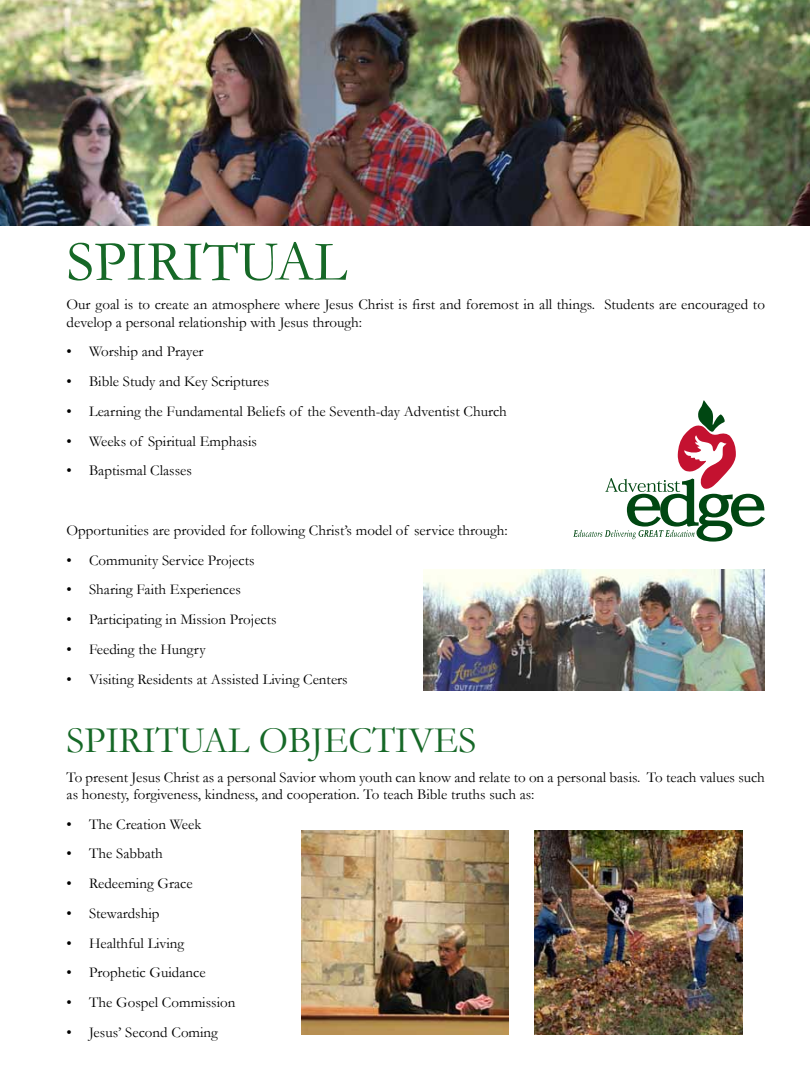
<style>
.page{position:relative;width:810px;height:1080px;background:#fff}
.page>*{position:absolute;margin:0;border:0;box-sizing:border-box;transform-origin:0 0}
.t1{font:57.5px "Garamond";color:#166827}
.t2{font:37.5px "Garamond";color:#166827}
.t3{font:15px/17.2px "Garamond";color:#000}
</style>
<div class="page">
<img style="left:0;top:0;width:810px;height:226px">
<img style="left:301px;top:830px;width:208px;height:205px">
<img style="left:423px;top:570px;width:342px;height:120px">
<img style="left:535px;top:830px;width:207px;height:205px">
<svg style="left:573px;top:400px;width:192px;height:142px"></svg>
<h1 class="t1" style="left:67px;top:227px;width:282px">SPIRITUAL</h1>
<p class="t3" style="left:67px;top:296px;width:700px">Our goal is to create an atmosphere where Jesus Christ is first and foremost in all things. Students are encouraged to develop a personal relationship with Jesus through:</p>
<p class="t3" style="left:67px;top:343px;width:139px">• Worship and Prayer</p>
<p class="t3" style="left:67px;top:373px;width:204px">• Bible Study and Key Scriptures</p>
<p class="t3" style="left:67px;top:402px;width:442px">• Learning the Fundamental Beliefs of the Seventh-day Adventist Church</p>
<p class="t3" style="left:67px;top:432px;width:192px">• Weeks of Spiritual Emphasis</p>
<p class="t3" style="left:67px;top:462px;width:127px">• Baptismal Classes</p>
<p class="t3" style="left:67px;top:521px;width:443px">Opportunities are provided for following Christ’s model of service through:</p>
<p class="t3" style="left:67px;top:551px;width:190px">• Community Service Projects</p>
<p class="t3" style="left:67px;top:581px;width:176px">• Sharing Faith Experiences</p>
<p class="t3" style="left:67px;top:611px;width:212px">• Participating in Mission Projects</p>
<p class="t3" style="left:67px;top:640px;width:141px">• Feeding the Hungry</p>
<p class="t3" style="left:67px;top:670px;width:283px">• Visiting Residents at Assisted Living Centers</p>
<h2 class="t2" style="left:67px;top:718px;width:244px">SPIRITUAL Objectives</h2>
<p class="t3" style="left:67px;top:768px;width:700px">To present Jesus Christ as a personal Savior whom youth can know and relate to on a personal basis. To teach values such as honesty, forgiveness, kindness, and cooperation. To teach Bible truths such as:</p>
<p class="t3" style="left:67px;top:815px;width:136px">• The Creation Week</p>
<p class="t3" style="left:67px;top:845px;width:98px">• The Sabbath</p>
<p class="t3" style="left:67px;top:875px;width:128px">• Redeeming Grace</p>
<p class="t3" style="left:67px;top:904px;width:94px">• Stewardship</p>
<p class="t3" style="left:67px;top:934px;width:119px">• Healthful Living</p>
<p class="t3" style="left:67px;top:964px;width:141px">• Prophetic Guidance</p>
<p class="t3" style="left:67px;top:993px;width:170px">• The Gospel Commission</p>
<p class="t3" style="left:67px;top:1023px;width:153px">• Jesus’ Second Coming</p>
</div>
